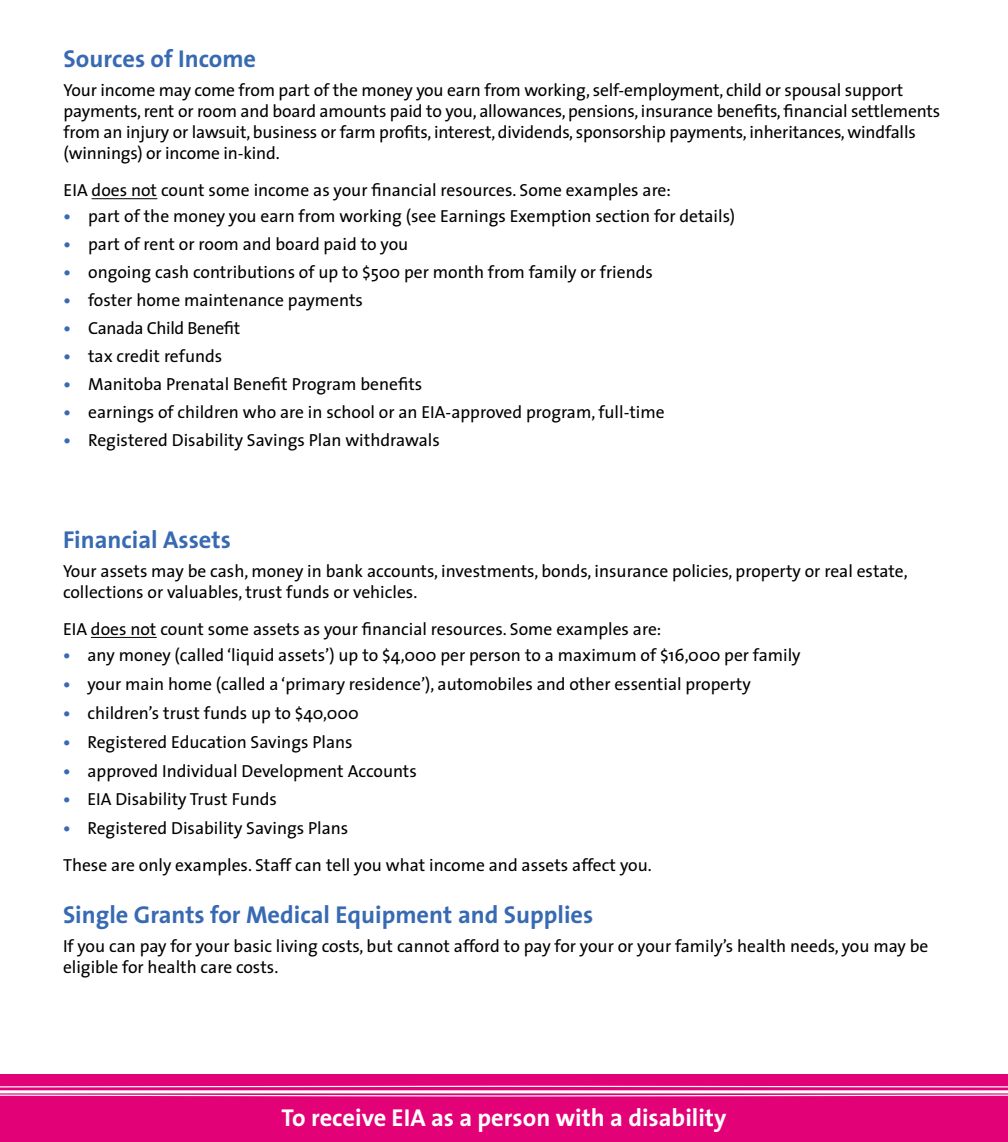
<style>
.page{position:relative;width:1008px;height:1142px;background:#fff}
.page>*{position:absolute;margin:0;border:0;box-sizing:border-box;transform-origin:0 0}
.t1{font:700 24.5px "The Sans";color:#386ab3}
.Section{font:700 24.5px "The Sans";color:#fff}
.Body_Copy{font:17.5px/21px "The Sans";letter-spacing:-.01em;color:#000}
.Bullets{font:17.5px "The Sans";color:#000}
.Bullets-2{font:17.5px "The Sans";letter-spacing:-.02em;color:#000}
.s1{font-weight:700;color:#386ab3}
</style>
<div class="page">
<hr style="left:91px;top:637px;width:66px;height:1px;background:#000">
<div style="left:0;top:1074px;width:1008px;height:68px;background:#e20177"></div>
<hr style="left:504px;top:1090px;width:504px;height:3px;background:#fff">
<hr style="left:0;top:1090px;width:504px;height:3px;background:#fff">
<svg style="left:0;top:1086px;width:1008px;height:1px"></svg>
<svg style="left:0;top:1094px;width:1008px;height:2px"></svg>
<hr style="left:92px;top:198px;width:65px;height:1px;background:#000">
<p class="t1" style="left:64px;top:39px;width:194px">Sources of Income</p>
<p class="Body_Copy" style="left:64px;top:79px;width:878px">Your income may come from part of the money you earn from working, self-employment, child or spousal support payments, rent or room and board amounts paid to you, allowances, pensions, insurance benefits, financial settlements from an injury or lawsuit, business or farm profits, interest, dividends, sponsorship payments, inheritances, windfalls (winnings) or income in-kind.</p>
<p class="Body_Copy" style="left:64px;top:179px;width:609px">EIA does not count some income as your financial resources. Some examples are:</p>
<p class="Bullets" style="left:64px;top:202px;width:673px"><span class="s1">•</span> part of the money you earn from working (see Earnings Exemption section for details)</p>
<p class="Bullets" style="left:64px;top:230px;width:346px"><span class="s1">•</span> part of rent or room and board paid to you</p>
<p class="Bullets" style="left:64px;top:258px;width:591px"><span class="s1">•</span> ongoing cash contributions of up to $500 per month from family or friends</p>
<p class="Bullets" style="left:64px;top:286px;width:301px"><span class="s1">•</span> foster home maintenance payments</p>
<p class="Bullets-2" style="left:64px;top:314px;width:178px"><span class="s1">•</span> Canada Child Benefit</p>
<p class="Bullets" style="left:64px;top:342px;width:160px"><span class="s1">•</span> tax credit refunds</p>
<p class="Bullets" style="left:64px;top:370px;width:360px"><span class="s1">•</span> Manitoba Prenatal Benefit Program benefits</p>
<p class="Bullets" style="left:64px;top:398px;width:603px"><span class="s1">•</span> earnings of children who are in school or an EIA-approved program, full-time</p>
<p class="Bullets" style="left:64px;top:426px;width:378px"><span class="s1">•</span> Registered Disability Savings Plan withdrawals</p>
<p class="t1" style="left:63px;top:519px;width:169px">Financial Assets</p>
<p class="Body_Copy" style="left:63px;top:560px;width:846px">Your assets may be cash, money in bank accounts, investments, bonds, insurance policies, property or real estate, collections or valuables, trust funds or vehicles.</p>
<p class="Body_Copy" style="left:63px;top:618px;width:600px">EIA does not count some assets as your financial resources. Some examples are:</p>
<p class="Bullets" style="left:63px;top:640px;width:739px"><span class="s1">•</span> any money (called ‘liquid assets’) up to $4,000 per person to a maximum of $16,000 per family</p>
<p class="Bullets" style="left:63px;top:669px;width:689px"><span class="s1">•</span> your main home (called a ‘primary residence’), automobiles and other essential property</p>
<p class="Bullets" style="left:63px;top:698px;width:297px"><span class="s1">•</span> children’s trust funds up to $40,000</p>
<p class="Bullets" style="left:63px;top:727px;width:291px"><span class="s1">•</span> Registered Education Savings Plans</p>
<p class="Bullets" style="left:63px;top:756px;width:355px"><span class="s1">•</span> approved Individual Development Accounts</p>
<p class="Bullets" style="left:63px;top:785px;width:216px"><span class="s1">•</span> EIA Disability Trust Funds</p>
<p class="Bullets" style="left:63px;top:814px;width:287px"><span class="s1">•</span> Registered Disability Savings Plans</p>
<p class="Body_Copy" style="left:63px;top:854px;width:590px">These are only examples. Staff can tell you what income and assets affect you.</p>
<p class="t1" style="left:63px;top:894px;width:532px">Single Grants for Medical Equipment and Supplies</p>
<p class="Body_Copy" style="left:63px;top:935px;width:867px">If you can pay for your basic living costs, but cannot afford to pay for your or your family’s health needs, you may be eligible for health care costs.</p>
<p class="Section" style="left:282px;top:1097px;width:446px">To receive EIA as a person with a disability</p>
</div>
